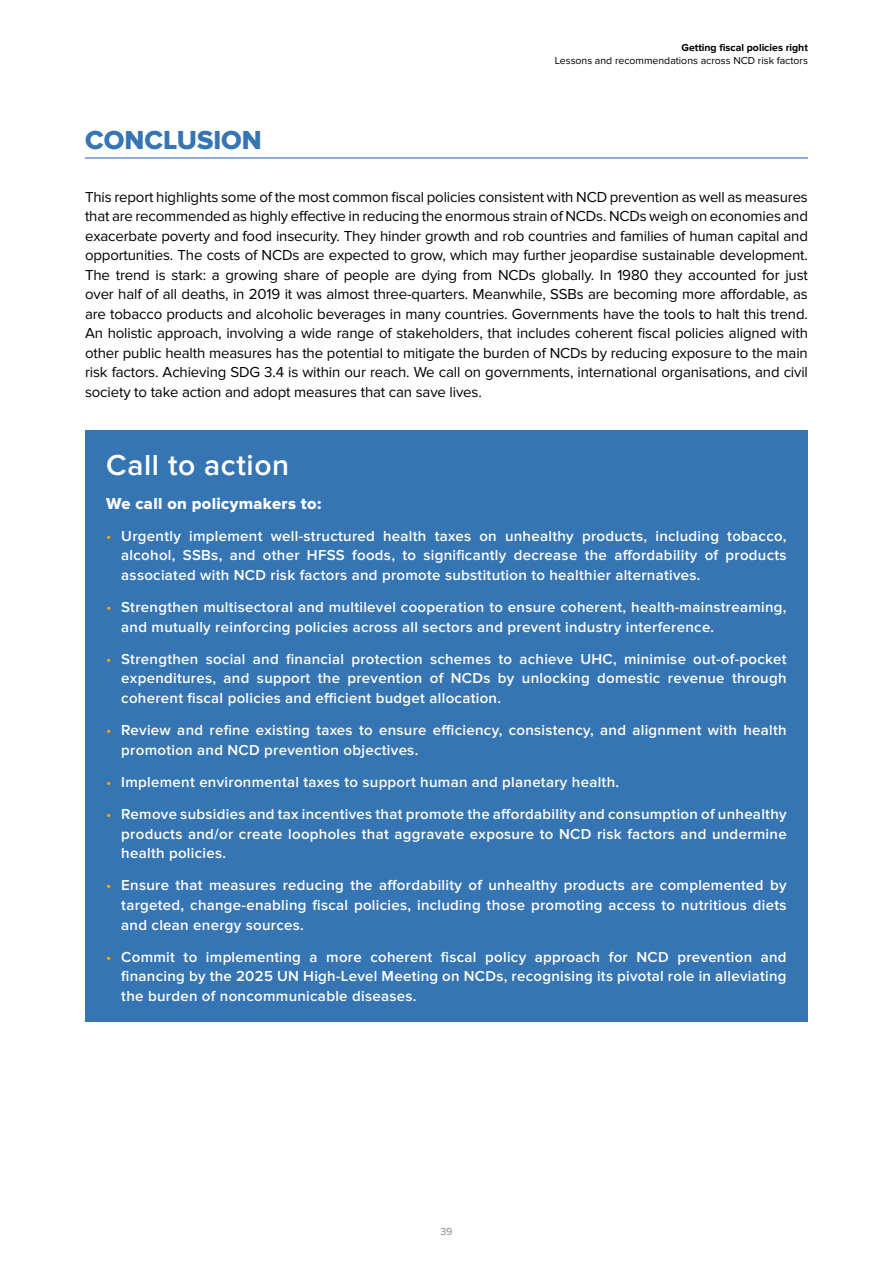
<style>
.page{position:relative;width:893px;height:1263px;background:#fff}
.page>*{position:absolute;margin:0;border:0;box-sizing:border-box;transform-origin:0 0}
.t1{font:600 30px "Proxima Nova";letter-spacing:.02em;color:#fff}
.t2{font:27px "Proxima Nova Extrabld";color:#3675b4}
.t3{font:16.5px "Proxima Nova Extrabld";letter-spacing:.02em;color:#fff}
.t4{font:600 15px/19.5px "Proxima Nova";letter-spacing:.02em;color:#fff;text-align:justify}
.t5{font:15px/19.5px "Proxima Nova";letter-spacing:-.01em;color:#000;text-align:justify}
.t6{font:10.5px "Proxima Nova";color:#000}
.t7{font:700 10.5px "Proxima Nova";color:#000}
.t8{font:10.5px "Proxima Nova";color:#878787}
.s1{font-weight:400;color:#f7a600}
</style>
<div class="page">
<hr style="left:85px;top:157px;width:723px;height:2px;background:#3675b4">
<div style="left:85px;top:430px;width:723px;height:592px;background:#3675b4"></div>
<h2 class="t2" style="left:85px;top:124px;width:178px">CONCLUSION</h2>
<p class="t7" style="left:681px;top:41px;width:128px">Getting fiscal policies right</p>
<p class="t6" style="left:555px;top:54px;width:255px">Lessons and recommendations across NCD risk factors</p>
<p class="t5" style="left:85px;top:187px;width:724px">This report highlights some of the most common fiscal policies consistent with NCD prevention as well as measures that are recommended as highly effective in reducing the enormous strain of NCDs. NCDs weigh on economies and exacerbate poverty and food insecurity. They hinder growth and rob countries and families of human capital and opportunities. The costs of NCDs are expected to grow, which may further jeopardise sustainable development.<br>The trend is stark: a growing share of people are dying from NCDs globally. In 1980 they accounted for just over half of all deaths, in 2019 it was almost three-quarters. Meanwhile, SSBs are becoming more affordable, as are tobacco products and alcoholic beverages in many countries. Governments have the tools to halt this trend.<br>An holistic approach, involving a wide range of stakeholders, that includes coherent fiscal policies aligned with other public health measures has the potential to mitigate the burden of NCDs by reducing exposure to the main risk factors. Achieving SDG 3.4 is within our reach. We call on governments, international organisations, and civil society to take action and adopt measures that can save lives.</p>
<h1 class="t1" style="left:106px;top:448px;width:184px">Call to action</h1>
<p class="t3" style="left:106px;top:494px;width:216px">We call on policymakers to:</p>
<p class="t4" style="left:121px;top:526px;width:667px;text-indent:-15px"><span class="s1">•</span> Urgently implement well-structured health taxes on unhealthy products, including tobacco, alcohol, SSBs, and other HFSS foods, to significantly decrease the affordability of products associated with NCD risk factors and promote substitution to healthier alternatives.</p>
<p class="t4" style="left:121px;top:598px;width:667px;text-indent:-15px"><span class="s1">•</span> Strengthen multisectoral and multilevel cooperation to ensure coherent, health-mainstreaming, and mutually reinforcing policies across all sectors and prevent industry interference.</p>
<p class="t4" style="left:121px;top:649px;width:667px;text-indent:-15px"><span class="s1">•</span> Strengthen social and financial protection schemes to achieve UHC, minimise out-of-pocket expenditures, and support the prevention of NCDs by unlocking domestic revenue through coherent fiscal policies and efficient budget allocation.</p>
<p class="t4" style="left:121px;top:721px;width:667px;text-indent:-15px"><span class="s1">•</span> Review and refine existing taxes to ensure efficiency, consistency, and alignment with health promotion and NCD prevention objectives.</p>
<p class="t4" style="left:106px;top:772px;width:514px"><span class="s1">•</span> Implement environmental taxes to support human and planetary health.</p>
<p class="t4" style="left:121px;top:805px;width:667px;text-indent:-15px"><span class="s1">•</span> Remove subsidies and tax incentives that promote the affordability and consumption of unhealthy products and/or create loopholes that aggravate exposure to NCD risk factors and undermine health policies.</p>
<p class="t4" style="left:121px;top:876px;width:667px;text-indent:-15px"><span class="s1">•</span> Ensure that measures reducing the affordability of unhealthy products are complemented by targeted, change-enabling fiscal policies, including those promoting access to nutritious diets and clean energy sources.</p>
<p class="t4" style="left:121px;top:947px;width:667px;text-indent:-15px"><span class="s1">•</span> Commit to implementing a more coherent fiscal policy approach for NCD prevention and financing by the 2025 UN High-Level Meeting on NCDs, recognising its pivotal role in alleviating the burden of noncommunicable diseases.</p>
<p class="t8" style="left:440px;top:1226px;width:14px">39</p>
</div>
